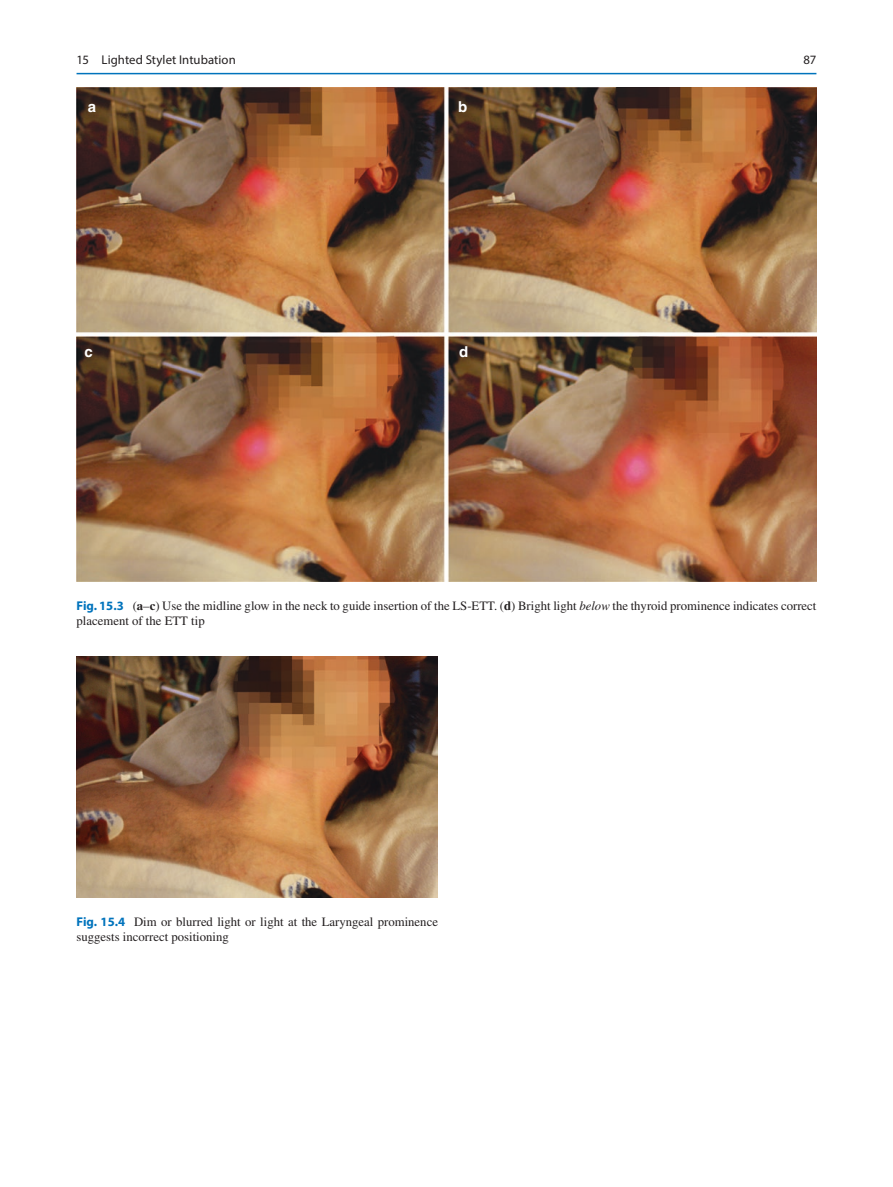
<style>
.page{position:relative;width:893px;height:1187px;background:#fff}
.page>*{position:absolute;margin:0;border:0;box-sizing:border-box;transform-origin:0 0}
.t1{font:700 15px "Helvetica";color:#fff}
.t2{font:12.75px/15px "Times LT Std";color:#231f20}
.t3{font:12.75px "Myriad Pro";letter-spacing:.005em;color:#231f20}
.s1{font-family:"Myriad Pro";font-weight:700;color:#0073bc}
.s2{font-weight:700}
.s3{font-style:italic}
</style>
<div class="page">
<img style="left:77px;top:88px;width:739px;height:493px">
<img style="left:77px;top:656px;width:361px;height:241px">
<hr style="left:77px;top:73px;width:739px;height:1px;background:#0073bc">
<p class="t3" style="left:77px;top:52px;width:161px">15 Lighted Stylet Intubation</p>
<p class="t1" style="left:88px;top:97px;width:10px">a</p>
<p class="t1" style="left:458px;top:97px;width:11px">b</p>
<p class="t1" style="left:85px;top:342px;width:10px">c</p>
<p class="t1" style="left:459px;top:342px;width:11px">d</p>
<p class="t3" style="left:803px;top:52px;width:14px">87</p>
<p class="t2" style="left:77px;top:598px;width:741px"><span class="s1">Fig. 15.3</span> (<span class="s2">a</span>–<span class="s2">c</span>) Use the midline glow in the neck to guide insertion of the LS-ETT. (<span class="s2">d</span>) Bright light <span class="s3">below</span> the thyroid prominence indicates correct placement of the ETT tip</p>
<p class="t2" style="left:77px;top:914px;width:363px"><span class="s1">Fig. 15.4</span> Dim or blurred light or light at the Laryngeal prominence suggests incorrect positioning</p>
</div>
